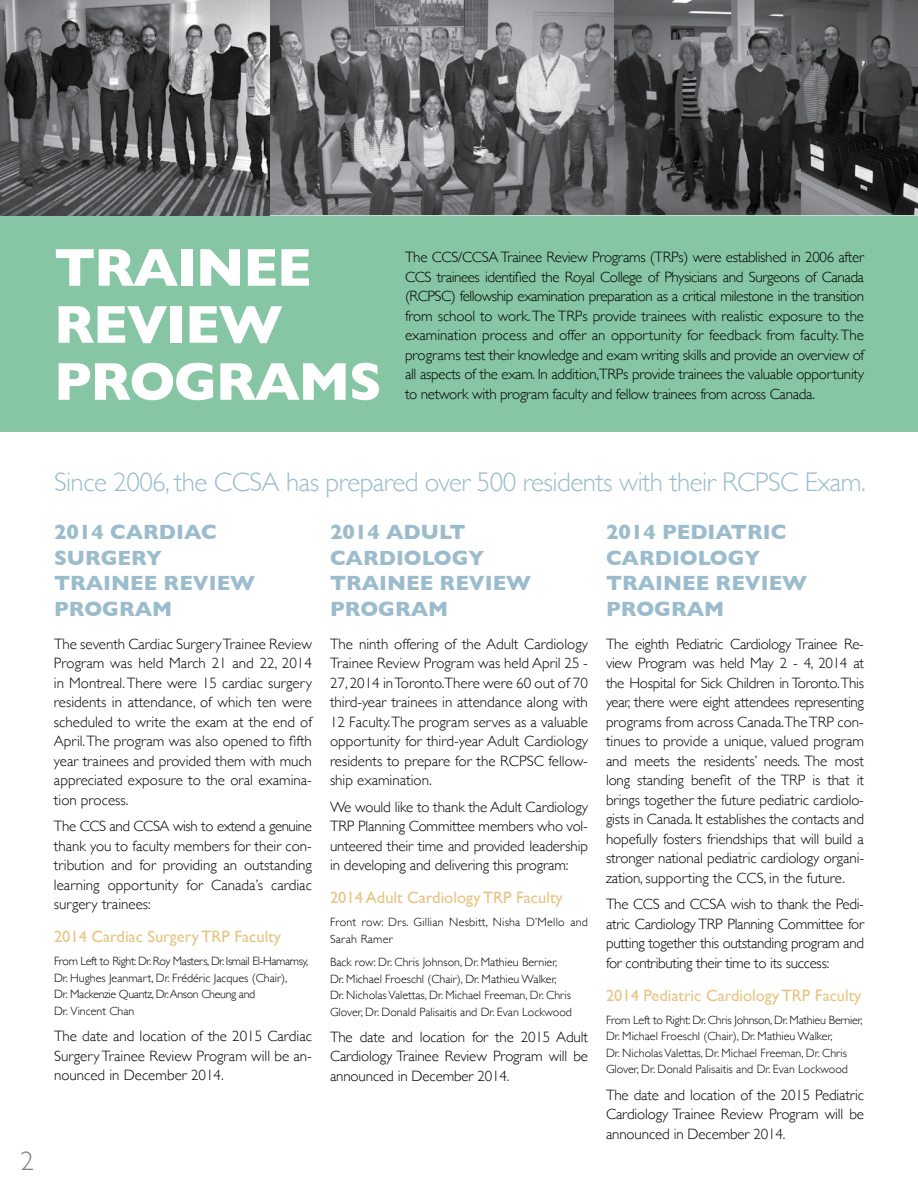
<style>
.page{position:relative;width:918px;height:1188px;background:#fff}
.page>*{position:absolute;margin:0;border:0;box-sizing:border-box;transform-origin:0 0}
.t1{font:700 54px/57px "Gill Sans";letter-spacing:-.025em;color:#fff}
.t2{font:300 27px "Gill Sans";letter-spacing:-.02em;color:#9bbccd}
.t3{font:300 27px "Gill Sans";color:#808284}
.t4{font:700 21px/25.5px "Gill Sans";color:#9bbccd}
.t5{font:16.5px "Gill Sans";color:#e7c482}
.t6{font:300 15px/19.5px "Gill Sans";letter-spacing:-.01em;color:#000;text-align:justify}
.t7{font:300 12px/16.5px "Gill Sans";color:#000}
.t8{font:300 12px/16.5px "Gill Sans";letter-spacing:-.03em;color:#000}
.t9{font:300 12px/16.5px "Gill Sans";letter-spacing:.02em;color:#000}
</style>
<div class="page">
<img style="left:270px;top:0;width:648px;height:216px">
<div style="left:0;top:216px;width:918px;height:216px;background:#87c6a4"></div>
<img style="left:0;top:0;width:270px;height:216px">
<h1 class="t1" style="left:54px;top:243px;width:329px">TRAINEE<br>REVIEW<br>PROGRAMS</h1>
<p class="t6" style="left:405px;top:248px;width:461px">the CCS/CCSA trainee Review programs (tRps) were established in 2006 after CCS trainees identified the Royal College of Physicians and Surgeons of Canada (RCpSC) fellowship examination preparation as a critical milestone in the transition from school to work. the tRps provide trainees with realistic exposure to the examination process and offer an opportunity for feedback from faculty. the programs test their knowledge and exam writing skills and provide an overview of all aspects of the exam. In addition,tRps provide trainees the valuable opportunity to network with program faculty and fellow trainees from across Canada.</p>
<h2 class="t3" style="left:20px;top:1150px;width:15px">2</h2>
<h2 class="t2" style="left:54px;top:471px;width:813px">Since 2006, the CCSA has prepared over 500 residents with their RCpSC exam.</h2>
<h3 class="t4" style="left:54px;top:521px;width:203px">2014 CARDIAC<br>SURGERY<br>TRAINEE REVIEW<br>PROGRAM</h3>
<p class="t6" style="left:54px;top:635px;width:260px">the seventh Cardiac Surgery trainee Review program was held March 21 and 22, 2014 in Montreal. there were 15 cardiac surgery residents in attendance, of which ten were scheduled to write the exam at the end of April. The program was also opened to fifth year trainees and provided them with much appreciated exposure to the oral examina&shy;tion process.</p>
<p class="t6" style="left:54px;top:817px;width:260px">the CCS and CCSA wish to extend a genuine thank you to faculty members for their con&shy;tribution and for providing an outstanding learning opportunity for Canada’s cardiac surgery trainees:</p>
<p class="t5" style="left:54px;top:930px;width:229px">2014 Cardiac Surgery TRP Faculty</p>
<p class="t8" style="left:54px;top:954px;width:256px">From left to Right: Dr. Roy Masters, Dr. Ismail el-Hamamsy, Dr. Hughes Jeanmart, Dr. Frédéric Jacques (Chair),<br>Dr. Mackenzie Quantz, Dr. Anson Cheung and<br>Dr. Vincent Chan</p>
<p class="t6" style="left:54px;top:1027px;width:260px">the date and location of the 2015 Cardiac Surgery trainee Review program will be an&shy;nounced in December 2014.</p>
<h3 class="t4" style="left:330px;top:521px;width:203px">2014 ADULT<br>CARDIOLOGY<br>TRAINEE REVIEW<br>PROGRAM</h3>
<p class="t6" style="left:330px;top:635px;width:260px">the ninth offering of the Adult Cardiology trainee Review program was held April 25 - 27, 2014 in toronto.there were 60 out of 70 third-year trainees in attendance along with 12 Faculty.the program serves as a valuable opportunity for third-year Adult Cardiology residents to prepare for the RCpSC fellow&shy;ship examination.</p>
<p class="t6" style="left:330px;top:798px;width:260px">We would like to thank the Adult Cardiology tRp planning Committee members who vol&shy;unteered their time and provided leadership in developing and delivering this program:</p>
<p class="t5" style="left:330px;top:891px;width:234px">2014 Adult Cardiology TRP Faculty</p>
<p class="t9" style="left:330px;top:915px;width:260px">Front row: Drs. Gillian nesbitt, nisha D’Mello and<br>Sarah Ramer</p>
<p class="t7" style="left:330px;top:955px;width:244px">Back row: Dr. Chris Johnson, Dr. Mathieu Bernier, Dr. Michael Froeschl (Chair), Dr. Mathieu Walker, Dr. nicholas Valettas, Dr. Michael Freeman, Dr. Chris Glover, Dr. Donald palisaitis and Dr. evan lockwood</p>
<p class="t6" style="left:330px;top:1028px;width:260px">the date and location for the 2015 Adult Cardiology trainee Review program will be announced in December 2014.</p>
<h3 class="t4" style="left:606px;top:521px;width:203px">2014 PEDIATRIC<br>CARDIOLOGY<br>TRAINEE REVIEW<br>PROGRAM</h3>
<p class="t6" style="left:606px;top:635px;width:260px">the eighth pediatric Cardiology trainee Re&shy;view program was held May 2 - 4, 2014 at the Hospital for Sick Children in toronto. this year, there were eight attendees representing programs from across Canada.the tRp con&shy;tinues to provide a unique, valued program and meets the residents’ needs. the most long standing benefit of the TRP is that it brings together the future pediatric cardiolo&shy;gists in Canada. It establishes the contacts and hopefully fosters friendships that will build a stronger national pediatric cardiology organi&shy;zation, supporting the CCS, in the future.</p>
<p class="t6" style="left:606px;top:895px;width:260px">the CCS and CCSA wish to thank the pedi&shy;atric Cardiology tRp planning Committee for putting together this outstanding program and for contributing their time to its success:</p>
<p class="t5" style="left:606px;top:988px;width:257px">2014 Pediatric Cardiology TRP Faculty</p>
<p class="t7" style="left:606px;top:1012px;width:258px">From left to Right: Dr. Chris Johnson, Dr. Mathieu Bernier, Dr. Michael Froeschl (Chair), Dr. Mathieu Walker,<br>Dr. nicholas Valettas, Dr. Michael Freeman, Dr. Chris Glover, Dr. Donald palisaitis and Dr. evan lockwood</p>
<p class="t6" style="left:606px;top:1086px;width:260px">the date and location of the 2015 pediatric Cardiology trainee Review program will be announced in December 2014.</p>
</div>
